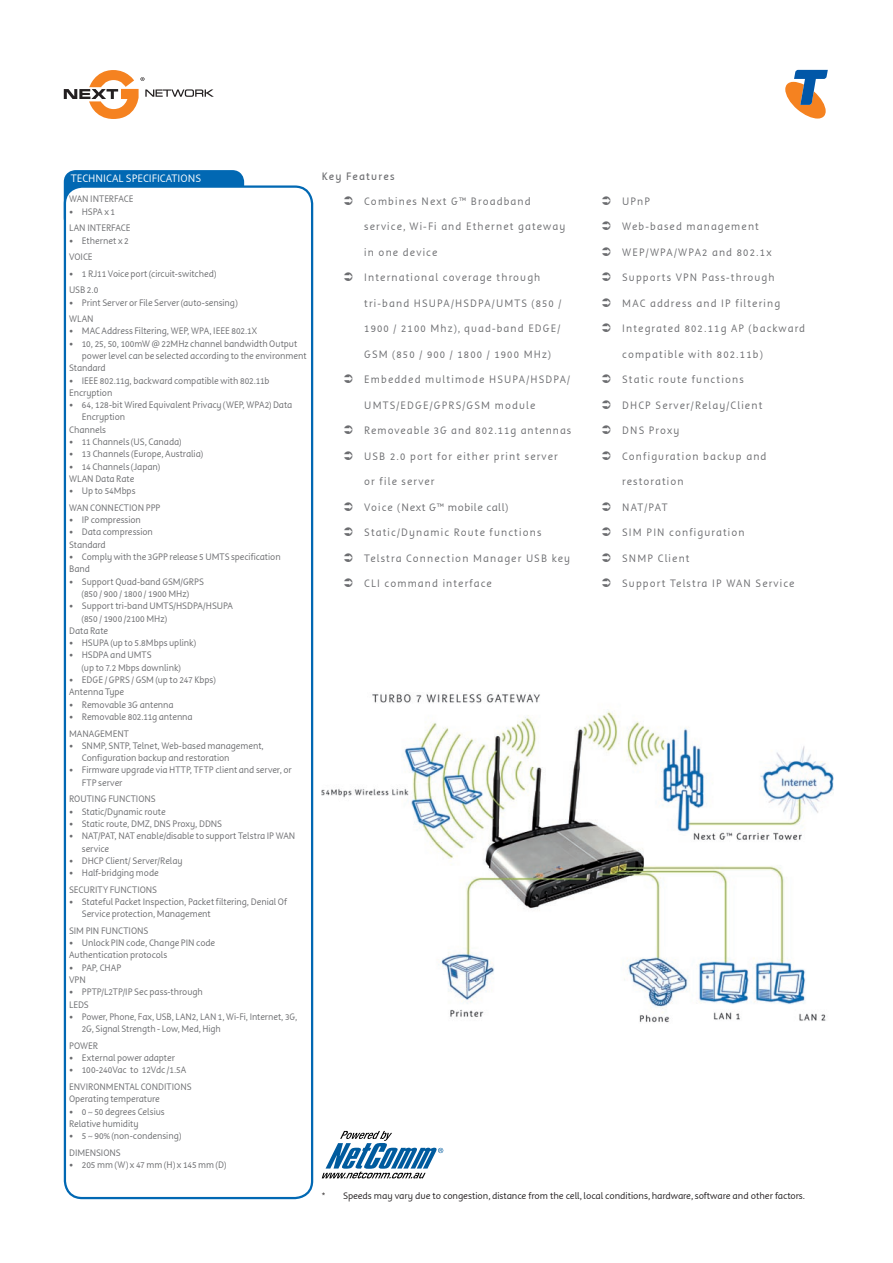
<style>
.page{position:relative;width:893px;height:1263px;background:#fff}
.page>*{position:absolute;margin:0;border:0;box-sizing:border-box;transform-origin:0 0}
.t1{font:12px/25.5px "Harmony Display";letter-spacing:.1em;color:#6c6d70}
.t2{font:12px "Harmony Display";color:#fff}
.t3{font:12px "Harmony Display";letter-spacing:.05em;color:#6c6d70}
.t4{font:12px "Harmony Text";letter-spacing:.1em;color:#6c6d70}
._8__Tech_Specs_Copy{font:10.5px/12.3px "Harmony Display";letter-spacing:-.005em;color:#6c6d70}
._6__TechSpecs_Headin{font:10.5px "Harmony Display";letter-spacing:-.005em;color:#6c6d70}
.t5{font:10.5px "Harmony Display";color:#231f20}
._8__Tech_Specs_Copy-2{font:10.5px/12.3px "Harmony Display";letter-spacing:-.005em;color:#6c6d70;scale:.96 1}
</style>
<div class="page">
<div style="left:65px;top:171px;width:178px;height:58px;background:#0168b3;border-radius:11px"></div>
<div style="left:64px;top:170px;width:180px;height:60px;border:2px solid #0168b3;border-radius:11px"></div>
<div style="left:65px;top:187px;width:247px;height:1011px;background:#fff;border-radius:17px"></div>
<div style="left:64px;top:185px;width:249px;height:1014px;border:2px solid #0168b3;border-radius:17px"></div>
<svg style="left:322px;top:1131px;width:121px;height:47px"></svg>
<img style="left:322px;top:694px;width:511px;height:329px">
<svg style="left:785px;top:70px;width:43px;height:49px"></svg>
<svg style="left:64px;top:70px;width:150px;height:49px"></svg>
<p class="t2" style="left:71px;top:172px;width:132px">TECHNICAL SPECIFICATIONS</p>
<p class="_6__TechSpecs_Headin" style="left:69px;top:194px;width:51px">WAN Interface</p>
<p class="_8__Tech_Specs_Copy" style="left:69px;top:205px;width:48px">• HSPA x 1</p>
<p class="_6__TechSpecs_Headin" style="left:69px;top:222px;width:48px">LAN Interface</p>
<p class="_8__Tech_Specs_Copy" style="left:69px;top:234px;width:61px">• Ethernet x 2</p>
<p class="_6__TechSpecs_Headin" style="left:69px;top:251px;width:25px">VoicE</p>
<p class="_6__TechSpecs_Headin" style="left:69px;top:268px;width:149px">• 1 RJ11 Voice port (circuit-switched)</p>
<p class="_6__TechSpecs_Headin" style="left:69px;top:284px;width:31px">USB 2.0</p>
<p class="_8__Tech_Specs_Copy" style="left:69px;top:296px;width:170px">• Print Server or File Server (auto-sensing)</p>
<p class="_6__TechSpecs_Headin" style="left:69px;top:313px;width:26px">WLAN</p>
<p class="_8__Tech_Specs_Copy" style="left:69px;top:325px;width:190px">• MAC Address Filtering, WEP, WPA, IEEE 802.1X</p>
<p class="_8__Tech_Specs_Copy" style="left:82px;top:337px;width:226px;text-indent:-13px">• 10, 25, 50, 100mW @ 22MHz channel bandwidth Output power level can be selected according to the environment</p>
<p class="_8__Tech_Specs_Copy" style="left:69px;top:362px;width:38px">Standard</p>
<p class="_8__Tech_Specs_Copy" style="left:69px;top:374px;width:202px">• IEEE 802.11g, backward compatible with 802.11b</p>
<p class="_8__Tech_Specs_Copy" style="left:69px;top:387px;width:45px">Encryption</p>
<p class="_8__Tech_Specs_Copy" style="left:82px;top:399px;width:212px;text-indent:-13px">• 64, 128-bit Wired Equivalent Privacy (WEP, WPA2) Data<br>Encryption</p>
<p class="_8__Tech_Specs_Copy" style="left:69px;top:423px;width:39px">Channels</p>
<p class="_8__Tech_Specs_Copy" style="left:69px;top:436px;width:114px">• 11 Channels (US, Canada)</p>
<p class="_8__Tech_Specs_Copy" style="left:69px;top:448px;width:135px">• 13 Channels (Europe, Australia)</p>
<p class="_8__Tech_Specs_Copy" style="left:69px;top:460px;width:92px">• 14 Channels (Japan)</p>
<p class="_8__Tech_Specs_Copy" style="left:69px;top:473px;width:67px">WLAN Data Rate</p>
<p class="_8__Tech_Specs_Copy" style="left:69px;top:485px;width:68px">• Up to 54Mbps</p>
<p class="_6__TechSpecs_Headin" style="left:69px;top:502px;width:38px">WAN connecti</p>
<p class="_6__TechSpecs_Headin" style="left:132px;top:502px;width:30px">on PPP</p>
<p class="_8__Tech_Specs_Copy" style="left:69px;top:514px;width:73px">• IP compression</p>
<p class="_8__Tech_Specs_Copy" style="left:69px;top:526px;width:85px">• Data compression</p>
<p class="_8__Tech_Specs_Copy" style="left:69px;top:538px;width:38px">Standard</p>
<p class="_8__Tech_Specs_Copy" style="left:69px;top:551px;width:213px">• Comply with the 3GPP release 5 UMTS specification</p>
<p class="_8__Tech_Specs_Copy" style="left:69px;top:563px;width:22px">Band</p>
<p class="_8__Tech_Specs_Copy" style="left:69px;top:575px;width:136px;text-align:center">• Support Quad-band GSM/GRPS (850 / 900 / 1800 / 1900 MHz)</p>
<p class="_8__Tech_Specs_Copy" style="left:82px;top:600px;width:153px;text-indent:-13px">• Support tri-band UMTS/HSDPA/HSUPA (850 / 1900 /2100 MHz)</p>
<p class="_8__Tech_Specs_Copy" style="left:69px;top:625px;width:41px">Data Rate</p>
<p class="_8__Tech_Specs_Copy" style="left:69px;top:637px;width:128px">• HSUPA (up to 5.8Mbps uplink)</p>
<p class="_8__Tech_Specs_Copy" style="left:82px;top:649px;width:100px;text-indent:-13px">• HSDPA and UMTS<br>(up to 7.2 Mbps downlink)</p>
<p class="_8__Tech_Specs_Copy" style="left:69px;top:674px;width:148px">• EDGE / GPRS / GSM (up to 247 Kbps)</p>
<p class="_8__Tech_Specs_Copy" style="left:69px;top:686px;width:57px">Antenna Type</p>
<p class="_8__Tech_Specs_Copy" style="left:69px;top:698px;width:106px">• Removable 3G antenna</p>
<p class="_8__Tech_Specs_Copy" style="left:69px;top:711px;width:125px">• Removable 802.11g antenna</p>
<p class="_6__TechSpecs_Headin" style="left:69px;top:728px;width:15px">Management</p>
<p class="_8__Tech_Specs_Copy" style="left:82px;top:739px;width:184px;text-indent:-13px">• SNMP, SNTP, Telnet, Web-based management,<br>Configuration backup and restoration</p>
<p class="_8__Tech_Specs_Copy" style="left:82px;top:764px;width:211px;text-indent:-13px">• Firmware upgrade via HTTP, TFTP client and server, or<br>FTP server</p>
<p class="_6__TechSpecs_Headin" style="left:69px;top:793px;width:7px">Routing</p>
<p class="_6__TechSpecs_Headin" style="left:108px;top:793px;width:11px">Functions</p>
<p class="_8__Tech_Specs_Copy" style="left:69px;top:805px;width:98px">• Static/Dynamic route</p>
<p class="_8__Tech_Specs_Copy" style="left:69px;top:818px;width:155px">• Static route, DMZ, DNS Proxy, DDNS</p>
<p class="_8__Tech_Specs_Copy" style="left:82px;top:830px;width:215px;text-indent:-13px">• NAT/PAT, NAT enable/disable to support Telstra IP WAN service</p>
<p class="_8__Tech_Specs_Copy" style="left:69px;top:854px;width:115px">• DHCP Client/ Server/Relay</p>
<p class="_8__Tech_Specs_Copy" style="left:69px;top:867px;width:91px">• Half-bridging mode</p>
<p class="_6__TechSpecs_Headin" style="left:69px;top:884px;width:52px">Secu rity Functions</p>
<p class="_8__Tech_Specs_Copy" style="left:82px;top:896px;width:207px;text-indent:-13px">• Stateful Packet Inspection, Packet filtering, Denial Of<br>Service protection, Management</p>
<p class="_6__TechSpecs_Headin" style="left:69px;top:925px;width:81px">SIM PIN FUNCTIONS</p>
<p class="_8__Tech_Specs_Copy" style="left:69px;top:937px;width:148px">• Unlock PIN code, Change PIN code</p>
<p class="_8__Tech_Specs_Copy" style="left:69px;top:949px;width:100px">Authentication protocols</p>
<p class="_8__Tech_Specs_Copy" style="left:69px;top:961px;width:54px">• PAP, CHAP</p>
<p class="_8__Tech_Specs_Copy" style="left:69px;top:974px;width:18px">VPN</p>
<p class="_8__Tech_Specs_Copy" style="left:69px;top:986px;width:135px">• PPTP/L2TP/IP Sec pass-through</p>
<p class="_6__TechSpecs_Headin" style="left:69px;top:999px;width:20px">LEDs</p>
<p class="_8__Tech_Specs_Copy-2" style="left:82px;top:1011px;width:226px;text-indent:-13px">• Power, Phone, Fax, USB, LAN2, LAN 1, Wi-Fi, Internet, 3G,<br>2G, Signal Strength - Low, Med, High</p>
<p class="_6__TechSpecs_Headin" style="left:69px;top:1040px;width:30px">Powe r</p>
<p class="_8__Tech_Specs_Copy" style="left:69px;top:1052px;width:107px">• External power adapter</p>
<p class="_8__Tech_Specs_Copy" style="left:69px;top:1064px;width:119px">• 100-240Vac to 12Vdc /1.5A</p>
<p class="_6__TechSpecs_Headin" style="left:69px;top:1081px;width:38px">Envi ronmenta</p>
<p class="_6__TechSpecs_Headin" style="left:135px;top:1081px;width:22px">l Conditi</p>
<p class="_6__TechSpecs_Headin" style="left:174px;top:1081px;width:13px">ons</p>
<p class="_8__Tech_Specs_Copy" style="left:69px;top:1093px;width:92px">Operating temperature</p>
<p class="_8__Tech_Specs_Copy" style="left:69px;top:1105px;width:97px">• 0 ~ 50 degrees Celsius</p>
<p class="_8__Tech_Specs_Copy" style="left:69px;top:1117px;width:71px">Relative humidity</p>
<p class="_8__Tech_Specs_Copy" style="left:69px;top:1130px;width:114px">• 5 ~ 90% (non-condensing)</p>
<p class="_6__TechSpecs_Headin" style="left:69px;top:1147px;width:12px">Dimensi</p>
<p class="_6__TechSpecs_Headin" style="left:103px;top:1147px;width:13px">ons</p>
<p class="_8__Tech_Specs_Copy" style="left:69px;top:1159px;width:159px">• 205 mm (W) x 47 mm (H) x 145 mm (D)</p>
<p class="t4" style="left:322px;top:170px;width:74px">Key Features</p>
<p class="t1" style="left:364px;top:189px;width:203px">Combines Next G™ Broadband service, Wi-Fi and Ethernet gateway in one device</p>
<p class="t1" style="left:364px;top:265px;width:199px">International coverage through tri-band HSUPA/HSDPA/UMTS (850 /<br>1900 / 2100 Mhz), quad-band EDGE/<br>GSM (850 / 900 / 1800 / 1900 Mhz)</p>
<p class="t1" style="left:364px;top:367px;width:207px">Embedded multimode HSUPA/HSDPA/<br>UMTS/EDGE/GPRS/GSM module</p>
<p class="t1" style="left:355px;top:418px;width:218px">Removeable 3G and 802.11g antennas</p>
<p class="t1" style="left:364px;top:444px;width:195px">USB 2.0 port for either print server or file server</p>
<p class="t3" style="left:364px;top:501px;width:145px">Voice (Next G™ mobile call)</p>
<p class="t1" style="left:364px;top:520px;width:179px">Static/Dynamic Route functions</p>
<p class="t1" style="left:364px;top:546px;width:207px">Telstra Connection Manager USB key</p>
<p class="t1" style="left:364px;top:571px;width:129px">CLI command interface</p>
<p class="t1" style="left:622px;top:189px;width:29px">UPnP</p>
<p class="t1" style="left:622px;top:214px;width:138px">Web-based management</p>
<p class="t1" style="left:622px;top:240px;width:151px">WEP/WPA/WPA2 and 802.1x</p>
<p class="t1" style="left:622px;top:265px;width:154px">Supports VPN Pass-through</p>
<p class="t1" style="left:622px;top:291px;width:159px">MAC address and IP filtering</p>
<p class="t1" style="left:622px;top:316px;width:184px">Integrated 802.11g AP (backward compatible with 802.11b)</p>
<p class="t1" style="left:622px;top:367px;width:123px">Static route functions</p>
<p class="t1" style="left:622px;top:393px;width:142px">DH CP Server/Relay/Client</p>
<p class="t1" style="left:622px;top:418px;width:59px">DNS Proxy</p>
<p class="t1" style="left:622px;top:444px;width:146px">Configuration backup and restoration</p>
<p class="t1" style="left:622px;top:495px;width:47px">NAT/PAT</p>
<p class="t1" style="left:622px;top:520px;width:124px">SIM PIN configuration</p>
<p class="t1" style="left:622px;top:546px;width:69px">SNMP Client</p>
<p class="t1" style="left:622px;top:571px;width:174px">Support Telstra IP WAN Service</p>
<p class="t5" style="left:322px;top:1190px;width:485px">* Speeds may vary due to congestion, distance from the cell, local conditions, hardware, software and other factors.</p>
</div>
